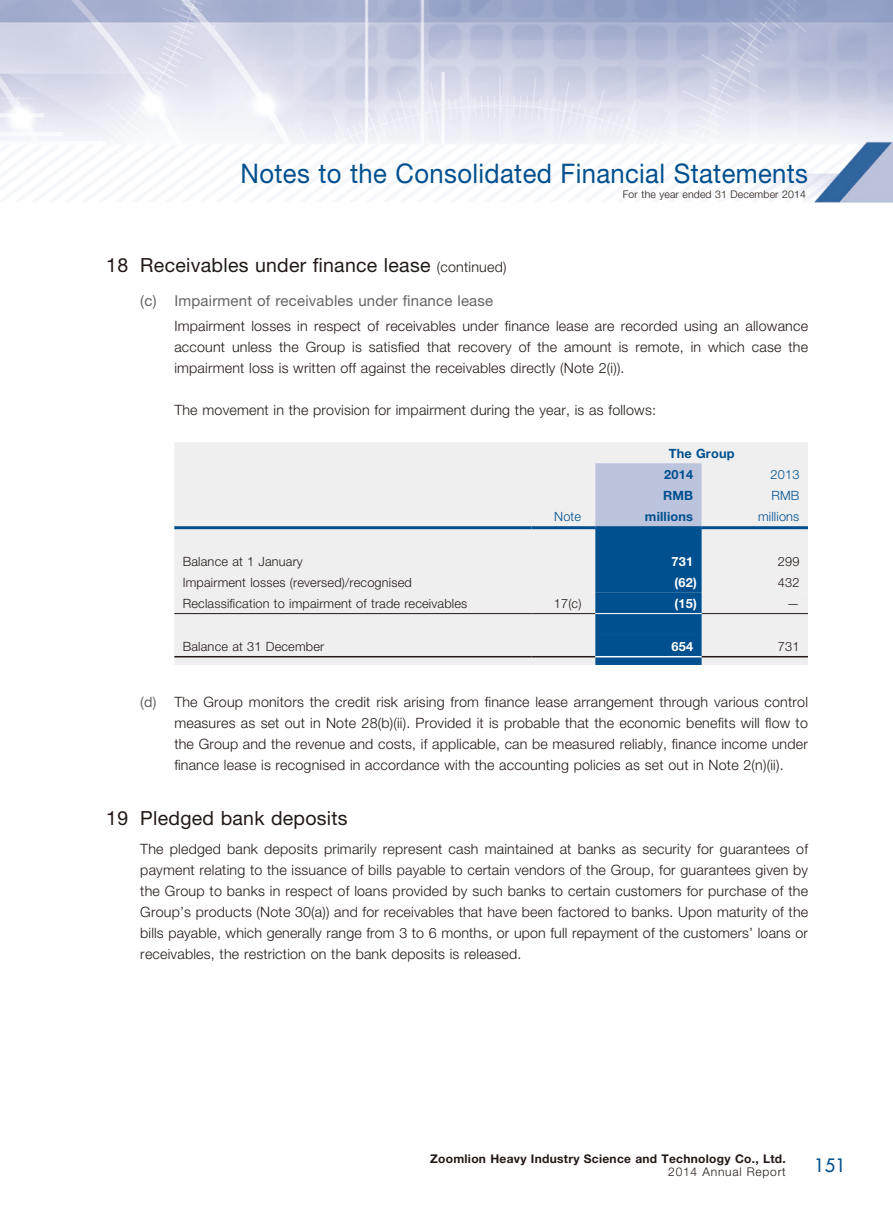
<style>
.page{position:relative;width:893px;height:1212px;background:#fff}
.page>*{position:absolute;margin:0;border:0;box-sizing:border-box;transform-origin:0 0}
.t1{font:27px "Helvetica Neue";letter-spacing:.015em;color:#00508f;scale:.95 1}
.t2{font:19.5px "Helvetica Neue";letter-spacing:.015em;color:#231916}
.t3{font:18px "Futura";color:#00508f}
.t4{font:15px "Helvetica Neue";letter-spacing:.015em;color:#666565}
.t5{font:300 14.25px/21px "Helvetica Neue";letter-spacing:.015em;color:#231916;text-align:justify}
.t6{font:300 12.75px "Helvetica Neue";letter-spacing:.015em;color:#231916}
.t7{font:700 12.75px/21px "Helvetica Neue";letter-spacing:.015em;color:#00508f}
.t8{font:300 12.75px "Helvetica Neue";letter-spacing:.015em;color:#00508f}
.t9{font:700 12.75px "Helvetica Neue";letter-spacing:.015em;color:#fff}
.t10{font:700 12px "Helvetica Neue";letter-spacing:.025em;color:#231916}
.t11{font:300 12px "Helvetica Neue";letter-spacing:.065em;color:#231916}
.t12{font:300 10.5px "Helvetica Neue";letter-spacing:.01em;color:#231916}
.s1{font-weight:300;font-size:14.25px}
.s2{font-weight:400;color:#666565}
</style>
<div class="page">
<img style="left:0;top:0;width:893px;height:203px">
<div style="left:174px;top:442px;width:634px;height:84px;background:#efeff0"></div>
<div style="left:174px;top:529px;width:634px;height:136px;background:#efeff0"></div>
<svg style="left:595px;top:463px;width:107px;height:202px;background:#3e76a8"></svg>
<hr style="left:174px;top:613px;width:357px;height:1px;background:#231916">
<hr style="left:531px;top:613px;width:64px;height:1px;background:#231916">
<hr style="left:702px;top:613px;width:106px;height:1px;background:#231916">
<hr style="left:174px;top:656px;width:357px;height:1px;background:#231916">
<hr style="left:531px;top:656px;width:64px;height:1px;background:#231916">
<hr style="left:702px;top:656px;width:106px;height:1px;background:#231916">
<hr style="left:174px;top:526px;width:357px;height:3px;background:#00508f">
<hr style="left:531px;top:526px;width:64px;height:3px;background:#00508f">
<hr style="left:595px;top:526px;width:107px;height:3px;background:#00508f">
<hr style="left:702px;top:526px;width:106px;height:3px;background:#00508f">
<hr style="left:595px;top:656px;width:107px;height:1px;background:#fff">
<hr style="left:595px;top:613px;width:107px;height:1px;background:#fff">
<h1 class="t1" style="left:240px;top:157px;width:599px">Notes to the Consolidated Financial Statements</h1>
<p class="t12" style="left:623px;top:188px;width:185px">For the year ended 31 December 2014</p>
<h2 class="t2" style="left:106px;top:253px;width:402px">18 Receivables under finance lease <span class="s1">(continued)</span></h2>
<p class="t4" style="left:140px;top:291px;width:354px">(c) Impairment of receivables under finance lease</p>
<p class="t5" style="left:174px;top:315px;width:635px">Impairment losses in respect of receivables under finance lease are recorded using an allowance account unless the Group is satisfied that recovery of the amount is remote, in which case the impairment loss is written off against the receivables directly (Note 2(i)).</p>
<p class="t5" style="left:174px;top:399px;width:483px">The movement in the provision for impairment during the year, is as follows:</p>
<p class="t7" style="left:664px;top:443px;width:72px;text-indent:5px">The Group<br>2014</p>
<p class="t8" style="left:770px;top:467px;width:30px">2013</p>
<p class="t7" style="left:663px;top:485px;width:32px">RMB</p>
<p class="t8" style="left:771px;top:488px;width:29px">RMB</p>
<p class="t8" style="left:554px;top:509px;width:28px">Note</p>
<p class="t7" style="left:645px;top:506px;width:50px">millions</p>
<p class="t8" style="left:758px;top:509px;width:43px">millions</p>
<p class="t6" style="left:183px;top:554px;width:121px">Balance at 1 January</p>
<p class="t9" style="left:671px;top:554px;width:23px">731</p>
<p class="t6" style="left:778px;top:554px;width:23px">299</p>
<p class="t6" style="left:183px;top:575px;width:231px">Impairment losses (reversed)/recognised</p>
<p class="t9" style="left:675px;top:575px;width:24px">(62)</p>
<p class="t6" style="left:778px;top:575px;width:23px">432</p>
<p class="t6" style="left:183px;top:596px;width:286px">Reclassification to impairment of trade receivables</p>
<p class="t6" style="left:554px;top:596px;width:29px">17(c)</p>
<p class="t9" style="left:675px;top:596px;width:24px">(15)</p>
<p class="t6" style="left:787px;top:596px;width:14px">—</p>
<p class="t6" style="left:183px;top:639px;width:143px">Balance at 31 December</p>
<p class="t9" style="left:671px;top:639px;width:23px">654</p>
<p class="t6" style="left:778px;top:639px;width:23px">731</p>
<p class="t5" style="left:174px;top:691px;width:635px;text-indent:-34px"><span class="s2">(d)</span> The Group monitors the credit risk arising from finance lease arrangement through various control measures as set out in Note 28(b)(ii). Provided it is probable that the economic benefits will flow to the Group and the revenue and costs, if applicable, can be measured reliably, finance income under finance lease is recognised in accordance with the accounting policies as set out in Note 2(n)(ii).</p>
<h2 class="t2" style="left:106px;top:806px;width:243px">19 Pledged bank deposits</h2>
<p class="t5" style="left:140px;top:838px;width:669px">The pledged bank deposits primarily represent cash maintained at banks as security for guarantees of payment relating to the issuance of bills payable to certain vendors of the Group, for guarantees given by the Group to banks in respect of loans provided by such banks to certain customers for purchase of the Group’s products (Note 30(a)) and for receivables that have been factored to banks. Upon maturity of the bills payable, which generally range from 3 to 6 months, or upon full repayment of the customers’ loans or receivables, the restriction on the bank deposits is released.</p>
<p class="t10" style="left:430px;top:1151px;width:357px">Zoomlion Heavy Industry Science and Technology Co., Ltd.</p>
<p class="t11" style="left:668px;top:1165px;width:119px">2014 Annual Report</p>
<p class="t3" style="left:814px;top:1154px;width:33px">151</p>
</div>
